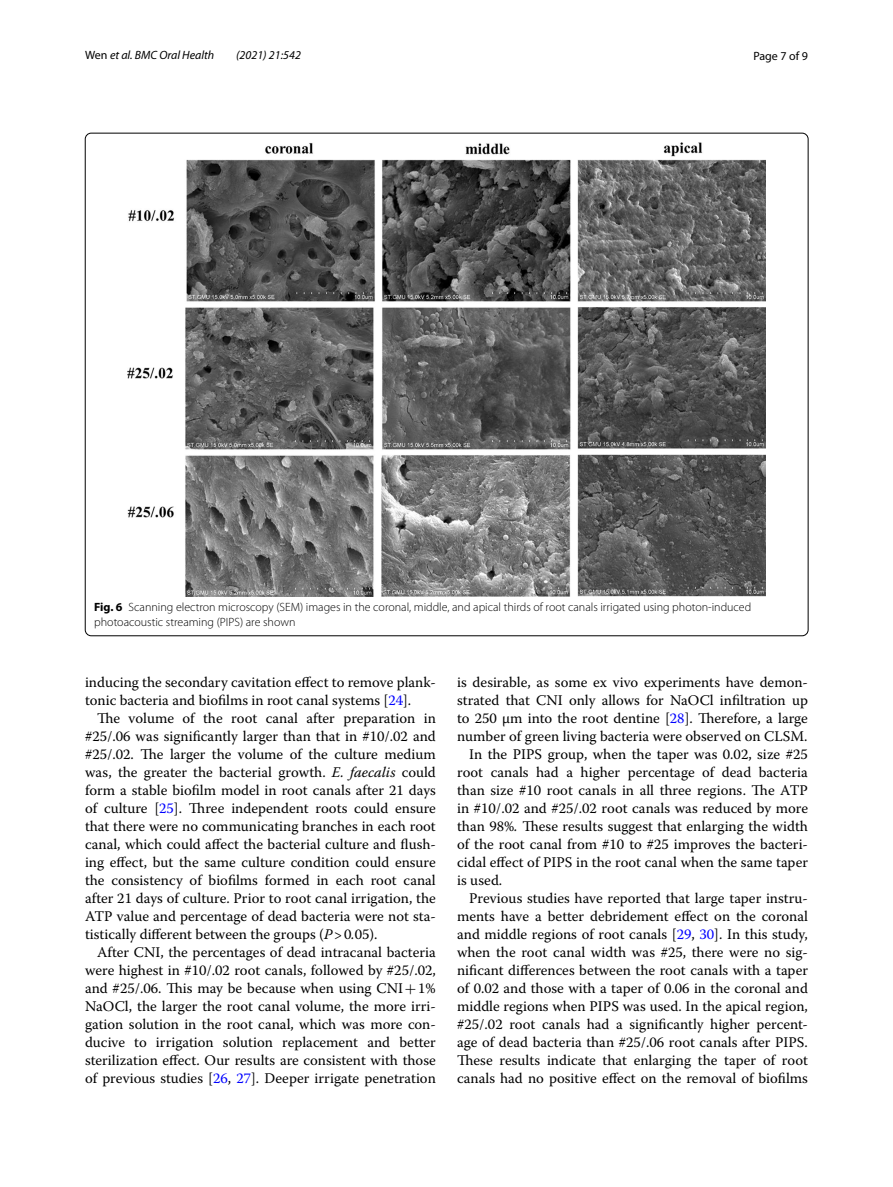
<style>
.page{position:relative;width:893px;height:1187px;background:#fff}
.page>*{position:absolute;margin:0;border:0;box-sizing:border-box;transform-origin:0 0}
.t1{font:14.7px/18px "Warnock Pro";color:#000;text-align:justify}
.t2{font:300 12px/15px "Myriad Pro";color:#000}
.t3{font:italic 12px "Myriad Pro";color:#000}
.t4{font:12px "Myriad Pro";color:#000}
.s1{font-style:normal}
.s2{font-weight:700}
.s3{color:#00f}
.s4{font-style:italic}
.s5{font-family:"MTSY"}
</style>
<div class="page">
<img style="left:128px;top:142px;width:638px;height:454px">
<p class="t3" style="left:85px;top:48px;width:131px"><span class="s1">Wen</span> et al. BMC Oral Health</p>
<p class="t3" style="left:236px;top:48px;width:66px">(2021) 21:542</p>
<p class="t4" style="left:753px;top:48px;width:56px">Page 7 of 9</p>
<p class="t2" style="left:94px;top:600px;width:659px"><span class="s2">Fig. 6</span> Scanning electron microscopy (SEM) images in the coronal, middle, and apical thirds of root canals irrigated using photon-induced photoacoustic streaming (PIPS) are shown</p>
<p class="t1" style="left:85px;top:672px;width:352px">inducing the secondary cavitation effect to remove plank&shy;tonic bacteria and biofilms in root canal systems [<span class="s3">24</span>].</p>
<p class="t1" style="left:85px;top:708px;width:352px;text-indent:12px">The volume of the root canal after preparation in #25/.06 was significantly larger than that in #10/.02 and #25/.02. The larger the volume of the culture medium was, the greater the bacterial growth. <span class="s4">E. faecalis</span> could form a stable biofilm model in root canals after 21 days of culture [<span class="s3">25</span>]. Three independent roots could ensure that there were no communicating branches in each root canal, which could affect the bacterial culture and flush&shy;ing effect, but the same culture condition could ensure the consistency of biofilms formed in each root canal after 21 days of culture. Prior to root canal irrigation, the ATP value and percentage of dead bacteria were not sta&shy;tistically different between the groups (<span class="s4">P</span>&gt;0<span class="s4">.</span>05).</p>
<p class="t1" style="left:85px;top:942px;width:352px;text-indent:12px">After CNI, the percentages of dead intracanal bacteria were highest in #10/.02 root canals, followed by #25/.02, and #25/.06. This may be because when using CNI<span class="s5">+</span>1% NaOCl, the larger the root canal volume, the more irri&shy;gation solution in the root canal, which was more con&shy;ducive to irrigation solution replacement and better sterilization effect. Our results are consistent with those of previous studies [<span class="s3">26</span>, <span class="s3">27</span>]. Deeper irrigate penetration</p>
<p class="t1" style="left:457px;top:672px;width:352px">is desirable, as some ex vivo experiments have demon-</p>
<p class="t1" style="left:457px;top:690px;width:352px">strated that CNI only allows for NaOCl infiltration up</p>
<p class="t1" style="left:457px;top:708px;width:352px">to 250 µm into the root dentine [<span class="s3">28</span>]. Therefore, a large</p>
<p class="t1" style="left:457px;top:726px;width:352px">number of green living bacteria were observed on CLSM.</p>
<p class="t1" style="left:469px;top:744px;width:340px">In the PIPS group, when the taper was 0.02, size #25</p>
<p class="t1" style="left:457px;top:762px;width:352px">root canals had a higher percentage of dead bacteria</p>
<p class="t1" style="left:457px;top:780px;width:352px">than size #10 root canals in all three regions. The ATP</p>
<p class="t1" style="left:457px;top:798px;width:352px">in #10/.02 and #25/.02 root canals was reduced by more</p>
<p class="t1" style="left:457px;top:816px;width:352px">than 98%<span class="s4">.</span> These results suggest that enlarging the width</p>
<p class="t1" style="left:457px;top:834px;width:352px">of the root canal from #10 to #25 improves the bacteri-</p>
<p class="t1" style="left:457px;top:852px;width:352px">cidal effect of PIPS in the root canal when the same taper</p>
<p class="t1" style="left:457px;top:870px;width:47px">is used.</p>
<p class="t1" style="left:469px;top:888px;width:340px">Previous studies have reported that large taper instru-</p>
<p class="t1" style="left:457px;top:906px;width:352px">ments have a better debridement effect on the coronal</p>
<p class="t1" style="left:457px;top:924px;width:352px">and middle regions of root canals [<span class="s3">29</span>, <span class="s3">30</span>]. In this study,</p>
<p class="t1" style="left:457px;top:942px;width:352px">when the root canal width was #25, there were no sig-</p>
<p class="t1" style="left:457px;top:960px;width:352px">nificant differences between the root canals with a taper</p>
<p class="t1" style="left:457px;top:978px;width:352px">of 0.02 and those with a taper of 0.06 in the coronal and</p>
<p class="t1" style="left:457px;top:996px;width:352px">middle regions when PIPS was used. In the apical region,</p>
<p class="t1" style="left:457px;top:1014px;width:352px">#25/.02 root canals had a significantly higher percent-</p>
<p class="t1" style="left:457px;top:1032px;width:352px">age of dead bacteria than #25/.06 root canals after PIPS.</p>
<p class="t1" style="left:457px;top:1050px;width:352px">These results indicate that enlarging the taper of root</p>
<p class="t1" style="left:457px;top:1068px;width:352px">canals had no positive effect on the removal of biofilms</p>
</div>
